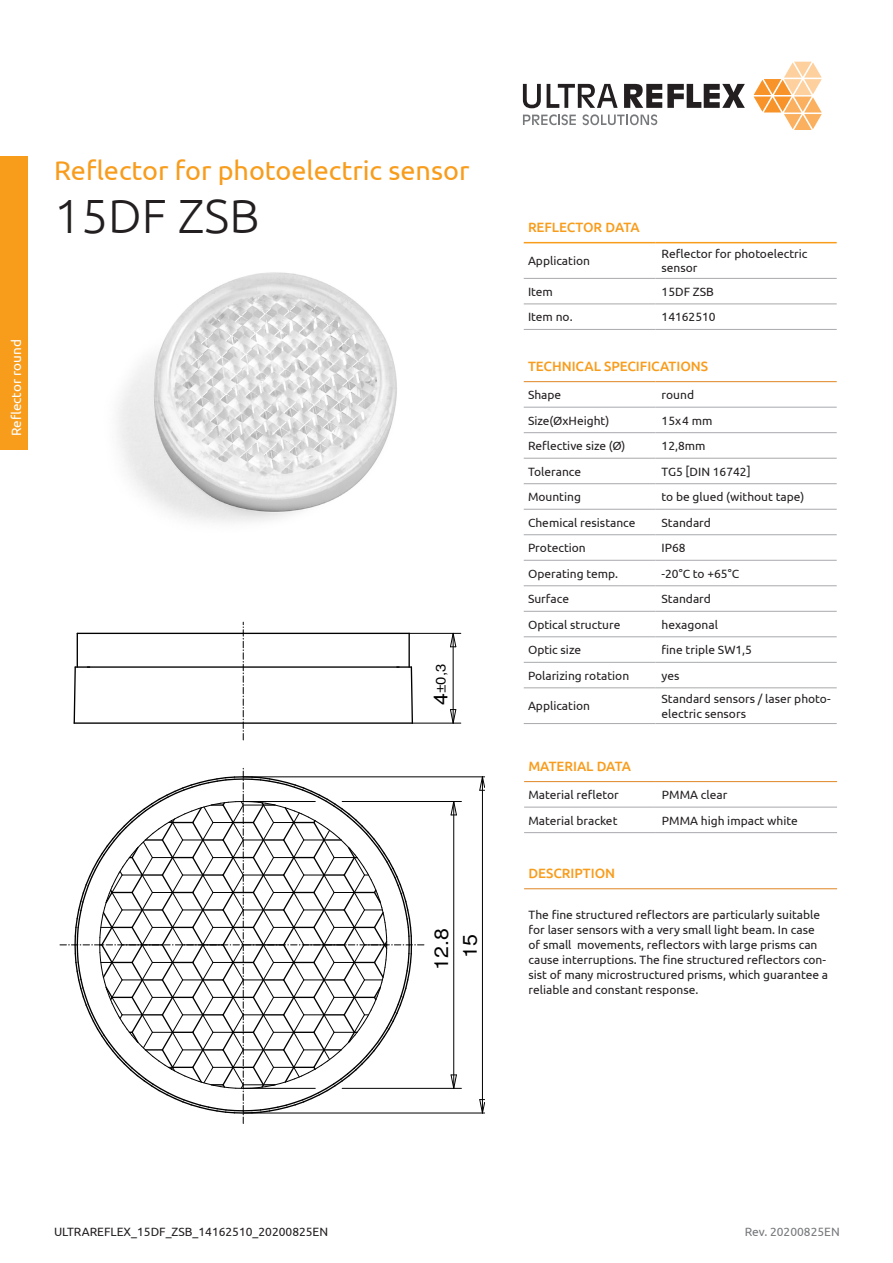
<style>
.page{position:relative;width:893px;height:1263px;background:#fff}
.page>*{position:absolute;margin:0;border:0;box-sizing:border-box;transform-origin:0 0}
.t1{font:300 48px "Ubuntu";color:#231f20}
.t2{font:27px "Ubuntu";color:#f89c1c}
.t3{font:19.2px/28.5px "Helvetica";color:#000;text-align:center;scale:1.11 1}
.t4{font:500 13.5px "Ubuntu";color:#f89c1c}
.t5{font:13.5px "Ubuntu";color:#fff}
.t6{font:13.5px "Helvetica";color:#000;scale:1.11 1}
.Inhaltsverzeichnis_L{font:12px/15px "Ubuntu";color:#231f20}
.t7{font:12px "Ubuntu";color:#76787b}
.s1{font-size:19.2px}
</style>
<div class="page">
<img style="left:118px;top:272px;width:279px;height:251px">
<svg style="left:754px;top:62px;width:68px;height:68px"></svg>
<svg style="left:624px;top:84px;width:121px;height:24px"></svg>
<svg style="left:523px;top:84px;width:18px;height:24px"></svg>
<svg style="left:547px;top:84px;width:71px;height:24px"></svg>
<svg style="left:523px;top:114px;width:53px;height:11px"></svg>
<svg style="left:583px;top:114px;width:74px;height:11px"></svg>
<div style="left:0;top:157px;width:28px;height:293px;background:#f89c1c"></div>
<hr style="left:524px;top:407px;width:132px;height:1px;background:#a8a9ad">
<hr style="left:656px;top:407px;width:181px;height:1px;background:#a8a9ad">
<hr style="left:524px;top:432px;width:132px;height:1px;background:#a8a9ad">
<hr style="left:656px;top:432px;width:181px;height:1px;background:#a8a9ad">
<hr style="left:524px;top:458px;width:132px;height:1px;background:#a8a9ad">
<hr style="left:656px;top:458px;width:181px;height:1px;background:#a8a9ad">
<hr style="left:524px;top:483px;width:132px;height:1px;background:#a8a9ad">
<hr style="left:656px;top:483px;width:181px;height:1px;background:#a8a9ad">
<hr style="left:524px;top:509px;width:132px;height:1px;background:#a8a9ad">
<hr style="left:656px;top:509px;width:181px;height:1px;background:#a8a9ad">
<hr style="left:524px;top:534px;width:132px;height:1px;background:#a8a9ad">
<hr style="left:656px;top:534px;width:181px;height:1px;background:#a8a9ad">
<hr style="left:524px;top:560px;width:132px;height:1px;background:#a8a9ad">
<hr style="left:656px;top:560px;width:181px;height:1px;background:#a8a9ad">
<hr style="left:524px;top:585px;width:132px;height:1px;background:#a8a9ad">
<hr style="left:656px;top:585px;width:181px;height:1px;background:#a8a9ad">
<hr style="left:524px;top:611px;width:132px;height:1px;background:#a8a9ad">
<hr style="left:656px;top:611px;width:181px;height:1px;background:#a8a9ad">
<hr style="left:524px;top:636px;width:132px;height:1px;background:#a8a9ad">
<hr style="left:656px;top:636px;width:181px;height:1px;background:#a8a9ad">
<hr style="left:524px;top:662px;width:132px;height:1px;background:#a8a9ad">
<hr style="left:656px;top:662px;width:181px;height:1px;background:#a8a9ad">
<hr style="left:524px;top:687px;width:132px;height:1px;background:#a8a9ad">
<hr style="left:656px;top:687px;width:181px;height:1px;background:#a8a9ad">
<hr style="left:524px;top:723px;width:132px;height:1px;background:#a8a9ad">
<hr style="left:656px;top:723px;width:181px;height:1px;background:#a8a9ad">
<hr style="left:524px;top:381px;width:132px;height:1px;background:#df8624">
<hr style="left:656px;top:381px;width:181px;height:1px;background:#df8624">
<hr style="left:524px;top:807px;width:132px;height:1px;background:#a8a9ad">
<hr style="left:656px;top:807px;width:181px;height:1px;background:#a8a9ad">
<hr style="left:524px;top:832px;width:132px;height:1px;background:#a8a9ad">
<hr style="left:656px;top:832px;width:181px;height:1px;background:#a8a9ad">
<hr style="left:524px;top:781px;width:132px;height:1px;background:#df8624">
<hr style="left:656px;top:781px;width:181px;height:1px;background:#df8624">
<hr style="left:524px;top:242px;width:132px;height:1px;background:#f89c1c">
<hr style="left:656px;top:242px;width:181px;height:1px;background:#f89c1c">
<hr style="left:524px;top:278px;width:132px;height:1px;background:#a8a9ad">
<hr style="left:656px;top:278px;width:181px;height:1px;background:#a8a9ad">
<hr style="left:524px;top:303px;width:132px;height:1px;background:#a8a9ad">
<hr style="left:656px;top:303px;width:181px;height:1px;background:#a8a9ad">
<hr style="left:524px;top:329px;width:132px;height:1px;background:#a8a9ad">
<hr style="left:656px;top:329px;width:181px;height:1px;background:#a8a9ad">
<hr style="left:524px;top:888px;width:313px;height:1px;background:#df8624">
<hr style="left:77px;top:633px;width:1px;height:34px;background:#000">
<hr style="left:77px;top:633px;width:166px;height:1px;background:#000">
<hr style="left:75px;top:666px;width:336px;height:2px;background:#000">
<svg style="left:243px;top:622px;width:1px;height:118px"></svg>
<hr style="left:408px;top:633px;width:2px;height:34px;background:#000">
<hr style="left:243px;top:633px;width:166px;height:1px;background:#000">
<svg style="left:73px;top:666px;width:4px;height:58px"></svg>
<svg style="left:410px;top:666px;width:4px;height:57px"></svg>
<hr style="left:74px;top:722px;width:338px;height:2px;background:#000">
<svg style="left:450px;top:634px;width:7px;height:13px"></svg>
<svg style="left:430px;top:664px;width:27px;height:59px"></svg>
<hr style="left:453px;top:633px;width:1px;height:90px;background:#000">
<hr style="left:412px;top:723px;width:49px;height:1px;background:#000">
<hr style="left:409px;top:633px;width:52px;height:1px;background:#000">
<svg style="left:60px;top:768px;width:364px;height:355px"></svg>
<svg style="left:450px;top:802px;width:7px;height:14px"></svg>
<svg style="left:450px;top:1074px;width:7px;height:14px"></svg>
<hr style="left:453px;top:801px;width:1px;height:287px;background:#000">
<hr style="left:243px;top:1088px;width:72px;height:1px;background:#000">
<hr style="left:342px;top:1088px;width:119px;height:1px;background:#000">
<hr style="left:243px;top:801px;width:72px;height:1px;background:#000">
<hr style="left:342px;top:801px;width:119px;height:1px;background:#000">
<svg style="left:479px;top:777px;width:6px;height:14px"></svg>
<svg style="left:479px;top:1099px;width:6px;height:14px"></svg>
<hr style="left:482px;top:777px;width:1px;height:336px;background:#000">
<hr style="left:243px;top:1113px;width:242px;height:1px;background:#000">
<hr style="left:243px;top:776px;width:242px;height:1px;background:#000">
<p class="t2" style="left:54px;top:154px;width:417px">Reflector for photoelectric sensor</p>
<p class="t1" style="left:54px;top:187px;width:207px">15DF ZSB</p>
<p class="t5" style="left:8px;top:436px;width:98px;rotate:-90deg">Reflector round</p>
<p class="t6" style="left:436px;top:705px;width:38px;rotate:-90deg"><span class="s1">4</span>±0,3</p>
<p class="t3" style="left:429px;top:970px;width:39px;rotate:-90deg">12.8<br>15</p>
<p class="t4" style="left:528px;top:219px;width:113px">REFLECTOR DATA</p>
<p class="Inhaltsverzeichnis_L" style="left:528px;top:253px;width:64px">Application</p>
<p class="Inhaltsverzeichnis_L" style="left:662px;top:246px;width:147px;line-height:14.4px">Reflector for photoelectric sensor</p>
<p class="Inhaltsverzeichnis_L" style="left:528px;top:284px;width:26px">Item</p>
<p class="Inhaltsverzeichnis_L" style="left:662px;top:284px;width:54px">15DF ZSB</p>
<p class="Inhaltsverzeichnis_L" style="left:528px;top:309px;width:46px">Item no.</p>
<p class="Inhaltsverzeichnis_L" style="left:662px;top:309px;width:56px">14162510</p>
<p class="t4" style="left:528px;top:358px;width:182px">TECHNICAL SPECIFICATIONS</p>
<p class="Inhaltsverzeichnis_L" style="left:528px;top:387px;width:35px">Shape</p>
<p class="Inhaltsverzeichnis_L" style="left:662px;top:387px;width:34px">round</p>
<p class="Inhaltsverzeichnis_L" style="left:528px;top:412px;width:83px">Size(ØxHeight)</p>
<p class="Inhaltsverzeichnis_L" style="left:662px;top:412px;width:52px">15x4 mm</p>
<p class="Inhaltsverzeichnis_L" style="left:528px;top:438px;width:99px">Reflective size (Ø)</p>
<p class="Inhaltsverzeichnis_L" style="left:662px;top:438px;width:45px">12,8mm</p>
<p class="Inhaltsverzeichnis_L" style="left:528px;top:463px;width:55px">Tolerance</p>
<p class="Inhaltsverzeichnis_L" style="left:662px;top:463px;width:91px">TG5 [DIN 16742]</p>
<p class="Inhaltsverzeichnis_L" style="left:528px;top:489px;width:54px">Mounting</p>
<p class="Inhaltsverzeichnis_L" style="left:662px;top:489px;width:144px">to be glued (without tape)</p>
<p class="Inhaltsverzeichnis_L" style="left:528px;top:514px;width:109px">Chemical resistance</p>
<p class="Inhaltsverzeichnis_L" style="left:662px;top:514px;width:51px">Standard</p>
<p class="Inhaltsverzeichnis_L" style="left:528px;top:540px;width:59px">Protection</p>
<p class="Inhaltsverzeichnis_L" style="left:662px;top:540px;width:26px">IP68</p>
<p class="Inhaltsverzeichnis_L" style="left:528px;top:565px;width:92px">Operating temp.</p>
<p class="Inhaltsverzeichnis_L" style="left:662px;top:565px;width:79px">-20°C to +65°C</p>
<p class="Inhaltsverzeichnis_L" style="left:528px;top:591px;width:43px">Surface</p>
<p class="Inhaltsverzeichnis_L" style="left:662px;top:591px;width:51px">Standard</p>
<p class="Inhaltsverzeichnis_L" style="left:528px;top:616px;width:94px">Optical structure</p>
<p class="Inhaltsverzeichnis_L" style="left:662px;top:616px;width:58px">hexagonal</p>
<p class="Inhaltsverzeichnis_L" style="left:528px;top:642px;width:55px">Optic size</p>
<p class="Inhaltsverzeichnis_L" style="left:662px;top:642px;width:92px">fine triple SW1,5</p>
<p class="Inhaltsverzeichnis_L" style="left:528px;top:668px;width:103px">Polarizing rotation</p>
<p class="Inhaltsverzeichnis_L" style="left:662px;top:668px;width:20px">yes</p>
<p class="Inhaltsverzeichnis_L" style="left:528px;top:698px;width:64px">Application</p>
<p class="Inhaltsverzeichnis_L" style="left:662px;top:691px;width:171px;line-height:14.4px">Standard sensors / laser photo&shy;electric sensors</p>
<p class="t4" style="left:528px;top:757px;width:104px">MATERIAL DATA</p>
<p class="Inhaltsverzeichnis_L" style="left:528px;top:787px;width:92px">Material refletor</p>
<p class="Inhaltsverzeichnis_L" style="left:662px;top:787px;width:67px">PMMA clear</p>
<p class="Inhaltsverzeichnis_L" style="left:528px;top:813px;width:91px">Material bracket</p>
<p class="Inhaltsverzeichnis_L" style="left:662px;top:813px;width:137px">PMMA high impact white</p>
<p class="t4" style="left:528px;top:865px;width:88px">DESCRIPTION</p>
<p class="Inhaltsverzeichnis_L" style="left:529px;top:907px;width:301px">The fine structured reflectors are particularly suitable for laser sensors with a very small light beam. In case of small movements, reflectors with large prisms can cause interruptions. The fine structured reflectors con&shy;sist of many microstructured prisms, which guarantee a reliable and constant response.</p>
<p class="Inhaltsverzeichnis_L" style="left:54px;top:1224px;width:276px">ULTRAREFLEX_15DF_ZSB_14162510_20200825EN</p>
<p class="t7" style="left:745px;top:1224px;width:97px">Rev. 20200825EN</p>
</div>
